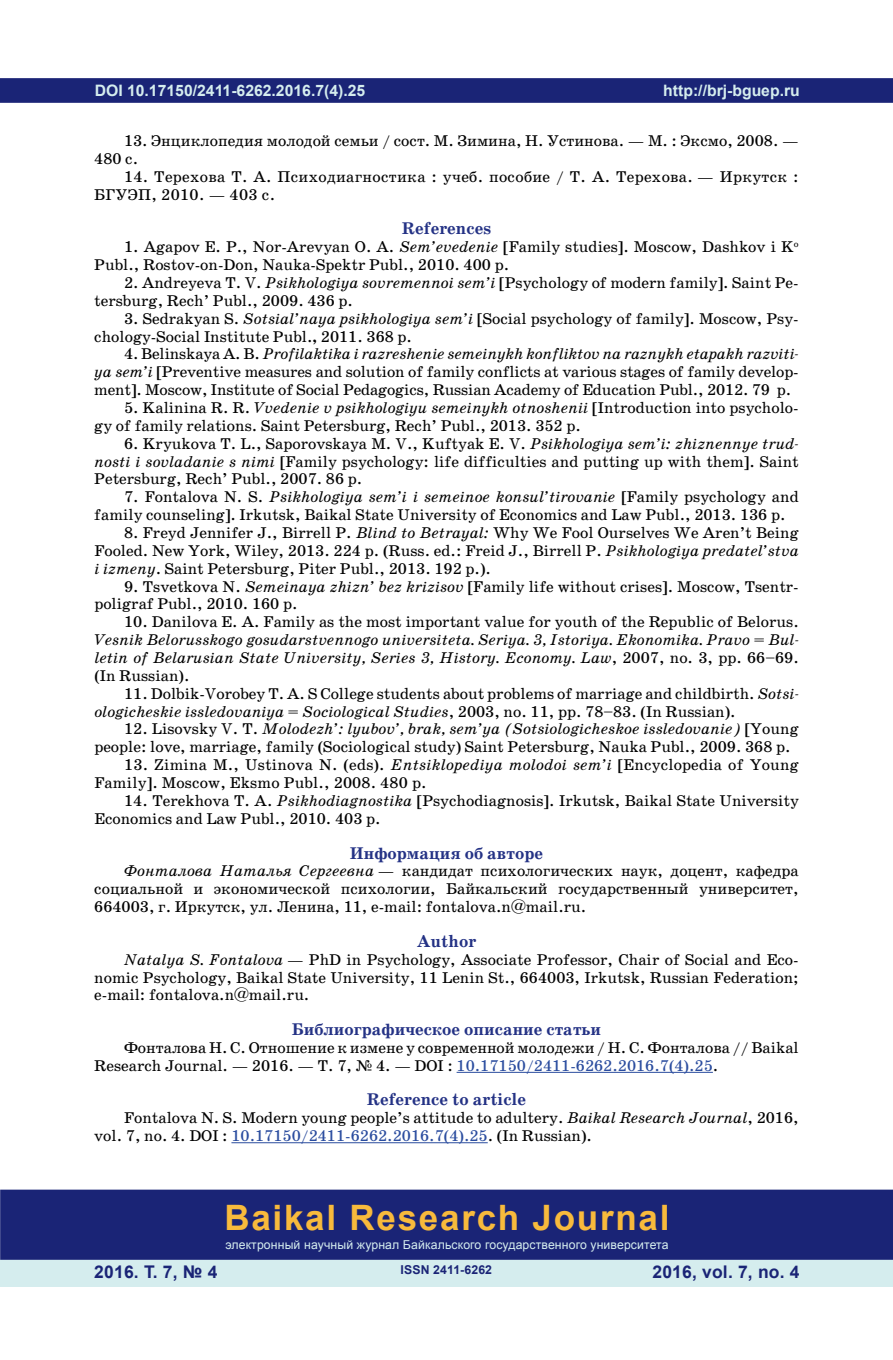
<style>
.page{position:relative;width:893px;height:1360px;background:#fff}
.page>*{position:absolute;margin:0;border:0;box-sizing:border-box;transform-origin:0 0}
.t1{font:700 35px "Arial";letter-spacing:.05em;color:#f8ba3c}
.t2{font:700 17.5px "Arial";letter-spacing:.01em;color:#1a2476}
.t3{font:700 17.15px "School Book C";color:#243285}
.t4{font:15.75px/17.8px "School Book C";color:#020202}
.t5{font:italic 15.75px/17.8px "School Book C";color:#020202;text-align:justify}
.t6{font:15.75px/17.8px "School Book C";letter-spacing:.02em;color:#020202}
.t7{font:700 15.75px "Arial";color:#d5edee}
.t8{font:12.25px "Arial";letter-spacing:.01em;color:#d5edee}
.t9{font:700 12.25px "Arial";letter-spacing:.01em;color:#1a2476}
.s1{font-style:italic}
.s2{font-weight:700}
.s3{font-style:normal}
.s4{color:#2b4d9f}
</style>
<div class="page">
<div style="left:0;top:78px;width:893px;height:25px;background:#1a2476;border:2px solid #1a2476"></div>
<div style="left:0;top:1258px;width:893px;height:28px;background:#d5edee"></div>
<div style="left:0;top:1189px;width:893px;height:70px;background:#1a2476;border:2px solid #1a2476"></div>
<hr style="left:457px;top:1071px;width:256px;height:1px;background:#2b4d9f">
<hr style="left:231px;top:1142px;width:257px;height:1px;background:#2b4d9f">
<p class="t7" style="left:95px;top:79px;width:272px">DOI 10.17150/2411-6262.2016.7(4).25</p>
<p class="t4" style="left:94px;top:132px;width:706px;text-indent:30px">13. Энциклопедия молодой семьи / сост. М. Зимина, Н. Устинова. — М. : Эксмо, 2008. —<br>480 с.</p>
<p class="t6" style="left:94px;top:168px;width:706px;text-indent:30px">14. Терехова Т. А. Психодиагностика : учеб. пособие / Т. А. Терехова. — Иркутск :<br>БГУЭП, 2010. — 403 с.</p>
<p class="t3" style="left:402px;top:219px;width:91px">References</p>
<p class="t4" style="left:94px;top:238px;width:706px;text-indent:30px">1. Agapov E. P., Nor-Arevyan O. A. <span class="s1">Sem’evedenie</span> [Family studies]. Moscow, Dashkov i K<sup>o<br></sup>Publ., Rostov-on-Don, Nauka-Spektr Publ., 2010. 400 p.</p>
<p class="t4" style="left:94px;top:274px;width:706px;text-indent:30px">2. Andreyeva T. V. <span class="s1">Psikhologiya sovremennoi sem’i</span> [Psychology of modern family]. Saint Pe&shy;tersburg, Rech’ Publ., 2009. 436 p.</p>
<p class="t4" style="left:94px;top:310px;width:706px;text-indent:30px">3. Sedrakyan S. <span class="s1">Sotsial’naya psikhologiya sem’i</span> [Social psychology of family]. Moscow, Psy&shy;chology-Social Institute Publ.<span class="s2">,</span> 2011. 368 p.</p>
<p class="t4" style="left:94px;top:345px;width:706px;text-align:justify;text-indent:30px">4. Belinskaya A. B. <span class="s1">Profilaktika i razreshenie semeinykh konfliktov na raznykh etapakh razviti&shy;ya sem’i</span> [Preventive measures and solution of family conflicts at various stages of family develop&shy;ment]. Moscow, Institute of Social Pedagogics, Russian Academy of Education Publ., 2012. 79 p.</p>
<p class="t4" style="left:94px;top:399px;width:706px;text-indent:30px">5. Kalinina R. R. <span class="s1">Vvedenie v psikhologiyu semeinykh otnoshenii</span> [Introduction into psycholo&shy;gy of family relations. Saint Petersburg, Rech’ Publ., 2013. 352 p.</p>
<p class="t4" style="left:94px;top:434px;width:706px;text-align:justify;text-indent:30px">6. Kryukova T. L., Saporovskaya M. V., Kuftyak E. V. <span class="s1">Psikhologiya sem’i: zhiznennye trud&shy;nosti i sovladanie s nimi</span> [Family psychology: life difficulties and putting up with them]. Saint Petersburg, Rech’ Publ., 2007. 86 p.</p>
<p class="t4" style="left:94px;top:488px;width:706px;text-indent:30px">7. Fontalova N. S. <span class="s1">Psikhologiya sem’i i semeinoe konsul’tirovanie</span> [Family psychology and family counseling]. Irkutsk, Baikal State University of Economics and Law Publ., 2013. 136 p.</p>
<p class="t4" style="left:94px;top:524px;width:706px;text-align:justify;text-indent:30px">8. Freyd Jennifer J., Birrell P. <span class="s1">Blind to Betrayal:</span> Why We Fool Ourselves We Aren’t Being Fooled. New York, Wiley, 2013. 224 p. (Russ. ed.: Freid J., Birrell P. <span class="s1">Psikhologiya predatel’stva i izmeny</span>. Saint Petersburg, Piter Publ., 2013. 192 p.).</p>
<p class="t4" style="left:94px;top:577px;width:706px;text-indent:30px">9. Tsvetkova N. <span class="s1">Semeinaya zhizn’ bez krizisov</span> [Family life without crises]. Moscow, Tsentr&shy;poligraf Publ., 2010. 160 p.</p>
<p class="t4" style="left:124px;top:613px;width:676px">10. Danilova E. A. Family as the most important value for youth of the Republic of Belorus.</p>
<p class="t5" style="left:94px;top:631px;width:706px">Vesnik Belorusskogo gosudarstvennogo universiteta. Seriya. 3, Istoriya. Ekonomika. Pravo = Bul&shy;letin of Belarusian State University, Series 3, History. Economy. Law<span class="s3">, 2007, no. 3, pp. 66–69. (In Russian).</span></p>
<p class="t4" style="left:94px;top:684px;width:706px;text-indent:30px">11. Dolbik-Vorobey T. A. S College students about problems of marriage and childbirth. <span class="s1">Sotsi&shy;ologicheskie issledovaniya = Sociological Studies</span>, 2003, no. 11, pp. 78–83. (In Russian).</p>
<p class="t4" style="left:94px;top:720px;width:706px;text-indent:30px">12. Lisovsky V. T. <span class="s1">Molodezh’: lyubov’, brak, sem’ya (Sotsiologicheskoe issledovanie)</span> [Young people: love, marriage, family (Sociological study) Saint Petersburg, Nauka Publ., 2009. 368 p.</p>
<p class="t4" style="left:94px;top:756px;width:706px;text-indent:30px">13. Zimina M., Ustinova N. (eds). <span class="s1">Entsiklopediya molodoi sem’i</span> [Encyclopedia of Young<br>Family]. Moscow, Eksmo Publ., 2008. 480 p.</p>
<p class="t4" style="left:94px;top:791px;width:706px;text-indent:30px">14. Terekhova T. A. <span class="s1">Psikhodiagnostika</span> [Psychodiagnosis]. Irkutsk, Baikal State University<br>Economics and Law Publ., 2010. 403 p.</p>
<p class="t3" style="left:350px;top:843px;width:195px">Информация об авторе</p>
<p class="t4" style="left:94px;top:862px;width:706px;text-align:justify;text-indent:30px"><span class="s1">Фонталова Наталья Сергеевна</span> — кандидат психологических наук, доцент, кафедра социальной и экономической психологии, Байкальский государственный университет, 664003, г. Иркутск, ул. Ленина, 11, e-mail: fontalova.n@mail.ru.</p>
<p class="t3" style="left:417px;top:931px;width:61px">Author</p>
<p class="t4" style="left:94px;top:950px;width:706px;text-align:justify;text-indent:30px"><span class="s1">Natalya S. Fontalova</span> — PhD in Psychology, Associate Professor, Chair of Social and Eco&shy;nomic Psychology, Baikal State University, 11 Lenin St., 664003, Irkutsk, Russian Federation; e-mail: fontalova.n@mail.ru.</p>
<p class="t3" style="left:292px;top:1019px;width:311px">Библиографическое описание статьи</p>
<p class="t4" style="left:94px;top:1038px;width:706px;text-indent:30px">Фонталова Н. С. Отношение к измене у современной молодежи / Н. С. Фонталова // Baikal<br>Research Journal. — 2016. — Т. 7, № 4. — DOI : <span class="s4">10.17150/2411-6262.2016.7(4).25</span>.</p>
<p class="t3" style="left:367px;top:1089px;width:161px">Reference to article</p>
<p class="t4" style="left:94px;top:1109px;width:706px;text-indent:30px">Fontalova N. S. Modern young people’s attitude to adultery. <span class="s1">Baikal Research Journal</span>, 2016, vol. 7, no. 4. DOI : <span class="s4">10.17150/2411-6262.2016.7(4).25</span>. (In Russian).</p>
<p class="t7" style="left:663px;top:79px;width:138px">http://brj-bguep.ru</p>
<h1 class="t1" style="left:224px;top:1193px;width:447px">Baikal Research Journal</h1>
<p class="t8" style="left:225px;top:1236px;width:445px">электронный научный журнал Байкальского государственного университета</p>
<p class="t2" style="left:94px;top:1259px;width:125px">2016. Т. 7, № 4</p>
<p class="t2" style="left:652px;top:1259px;width:149px">2016, vol. 7, no. 4</p>
<p class="t9" style="left:401px;top:1261px;width:93px">ISSN 2411-6262</p>
</div>
